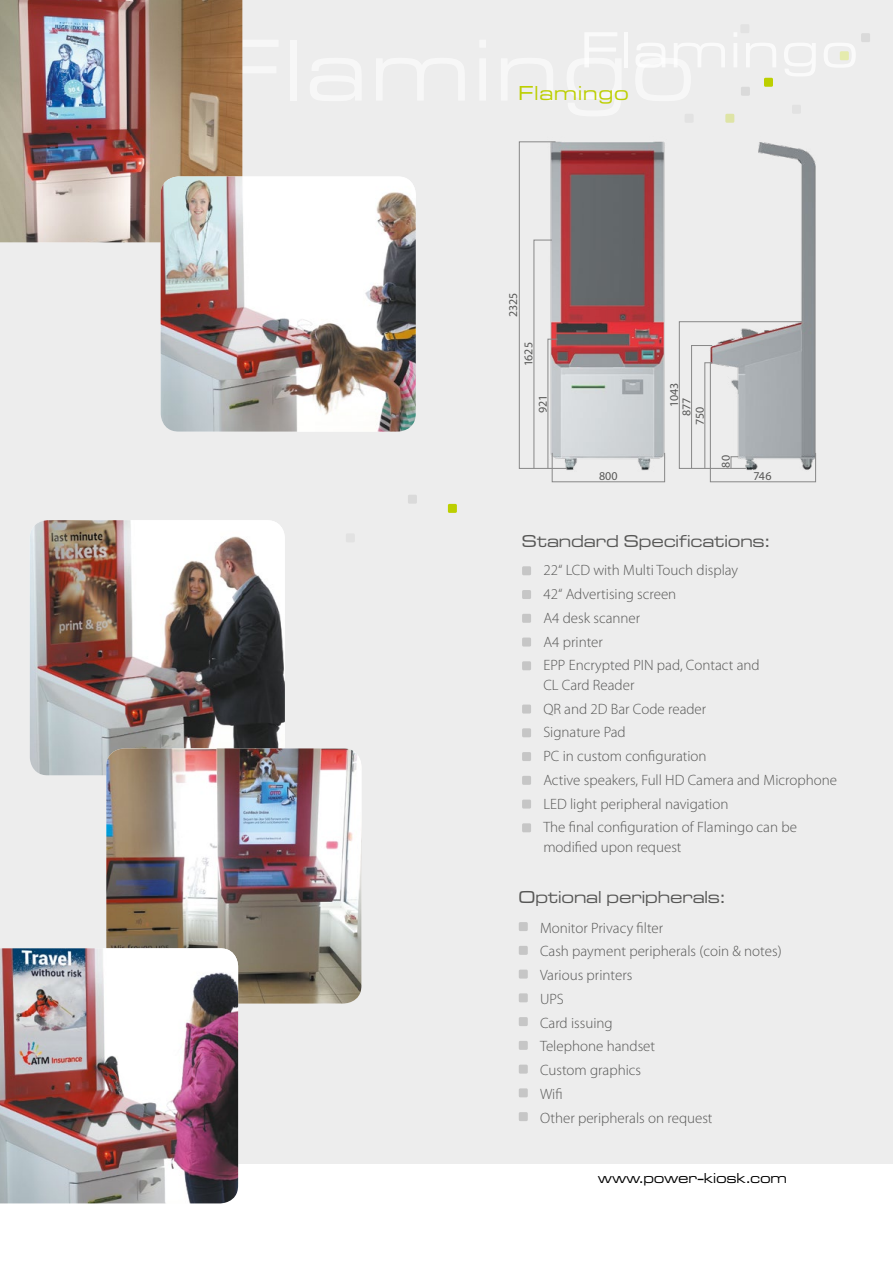
<style>
.page{position:relative;width:893px;height:1263px;background:#fff}
.page>*{position:absolute;margin:0;border:0;box-sizing:border-box;transform-origin:0 0}
.t1{font:21px "Microgramma DEE Medi Exte";letter-spacing:.08em;color:#bccf00}
.t2{font:18px "Microgramma DEE Medi Exte";letter-spacing:.03em;color:#575756}
.t3{font:300 15px/23.7px "Myriad Pro";color:#575756}
.t4{font:15px "Microgramma DEE Medi Exte";letter-spacing:.03em;color:#000}
.t5{font:12px "Myriad Pro";color:#575756}
</style>
<div class="page">
<div style="left:0;top:0;width:893px;height:1163px;background:#ededed"></div>
<div style="left:519px;top:922px;width:9px;height:9px;background:#c6c6c6"></div>
<div style="left:519px;top:946px;width:9px;height:9px;background:#c6c6c6"></div>
<div style="left:519px;top:969px;width:9px;height:9px;background:#c6c6c6"></div>
<div style="left:519px;top:993px;width:9px;height:9px;background:#c6c6c6"></div>
<div style="left:519px;top:1017px;width:9px;height:9px;background:#c6c6c6"></div>
<div style="left:519px;top:1041px;width:9px;height:9px;background:#c6c6c6"></div>
<div style="left:519px;top:1064px;width:9px;height:9px;background:#c6c6c6"></div>
<div style="left:519px;top:1088px;width:9px;height:9px;background:#c6c6c6"></div>
<div style="left:519px;top:1112px;width:9px;height:9px;background:#c6c6c6"></div>
<img style="left:0;top:0;width:242px;height:242px">
<img style="left:161px;top:176px;width:255px;height:256px">
<div style="left:840px;top:51px;width:9px;height:9px;background:#e5ebad"></div>
<div style="left:861px;top:33px;width:9px;height:9px;background:#dadada"></div>
<img style="left:30px;top:520px;width:255px;height:255px">
<img style="left:551px;top:141px;width:266px;height:339px">
<div style="left:552px;top:453px;width:113px;height:29px;border:1px solid #878787"></div>
<svg style="left:519px;top:141px;width:49px;height:328px"></svg>
<svg style="left:679px;top:321px;width:137px;height:161px"></svg>
<div style="left:346px;top:533px;width:9px;height:9px;background:#e2e2e2"></div>
<div style="left:448px;top:504px;width:9px;height:9px;background:#bccf00"></div>
<div style="left:408px;top:495px;width:9px;height:9px;background:#dadada"></div>
<img style="left:106px;top:748px;width:255px;height:255px">
<img style="left:0;top:948px;width:238px;height:255px">
<div style="left:740px;top:24px;width:9px;height:9px;background:#e2e2e2"></div>
<div style="left:685px;top:114px;width:9px;height:9px;background:#e2e2e2"></div>
<div style="left:725px;top:114px;width:9px;height:9px;background:#dee4a6"></div>
<div style="left:792px;top:105px;width:9px;height:9px;background:#e2e2e2"></div>
<div style="left:741px;top:87px;width:9px;height:9px;background:#dadada"></div>
<div style="left:764px;top:78px;width:9px;height:9px;background:#bccf00"></div>
<div style="left:522px;top:566px;width:9px;height:9px;background:#c6c6c6"></div>
<div style="left:522px;top:590px;width:9px;height:9px;background:#c6c6c6"></div>
<div style="left:522px;top:614px;width:9px;height:9px;background:#c6c6c6"></div>
<div style="left:522px;top:637px;width:9px;height:9px;background:#c6c6c6"></div>
<div style="left:522px;top:661px;width:9px;height:9px;background:#c6c6c6"></div>
<div style="left:522px;top:704px;width:9px;height:9px;background:#c6c6c6"></div>
<div style="left:522px;top:728px;width:9px;height:9px;background:#c6c6c6"></div>
<div style="left:522px;top:752px;width:9px;height:9px;background:#c6c6c6"></div>
<div style="left:522px;top:776px;width:9px;height:9px;background:#c6c6c6"></div>
<div style="left:522px;top:799px;width:9px;height:9px;background:#c6c6c6"></div>
<div style="left:522px;top:823px;width:9px;height:9px;background:#c6c6c6"></div>
<h1 class="t1" style="left:519px;top:80px;width:111px">Flamingo</h1>
<p class="t5" style="left:506px;top:317px;width:26px;rotate:-90deg">2325</p>
<p class="t5" style="left:521px;top:366px;width:26px;rotate:-90deg">1625</p>
<p class="t5" style="left:535px;top:413px;width:19px;rotate:-90deg">921</p>
<p class="t5" style="left:667px;top:407px;width:26px;rotate:-90deg">1043</p>
<p class="t5" style="left:679px;top:416px;width:20px;rotate:-90deg">877</p>
<p class="t5" style="left:692px;top:425px;width:20px;rotate:-90deg">750</p>
<p class="t5" style="left:718px;top:468px;width:14px;rotate:-90deg">80</p>
<p class="t5" style="left:599px;top:468px;width:20px">800</p>
<p class="t5" style="left:753px;top:468px;width:20px">746</p>
<p class="t2" style="left:522px;top:530px;width:249px">Standard Specifications:</p>
<p class="t3" style="left:543px;top:559px;width:218px">22“ LCD with Multi Touch display<br>42“ Advertising screen<br>A4 desk scanner<br>A4 printer<br>EPP Encrypted PIN pad, Contact and</p>
<p class="t3" style="left:543px;top:673px;width:295px">CL Card Reader<br>QR and 2D Bar Code reader<br>Signature Pad<br>PC in custom configuration<br>Active speakers, Full HD Camera and Microphone<br>LED light peripheral navigation<br>The final configuration of Flamingo can be</p>
<p class="t3" style="left:543px;top:835px;width:140px">modified upon request</p>
<p class="t2" style="left:519px;top:886px;width:207px">Optional peripherals:</p>
<p class="t3" style="left:540px;top:916px;width:243px">Monitor Privacy filter<br>Cash payment peripherals (coin &amp; notes)<br>Various printers<br>UPS<br>Card issuing<br>Telephone handset<br>Custom graphics<br>Wifi<br>Other peripherals on request</p>
<p class="t4" style="left:598px;top:1168px;width:190px">www.power-kiosk.com</p>
</div>
